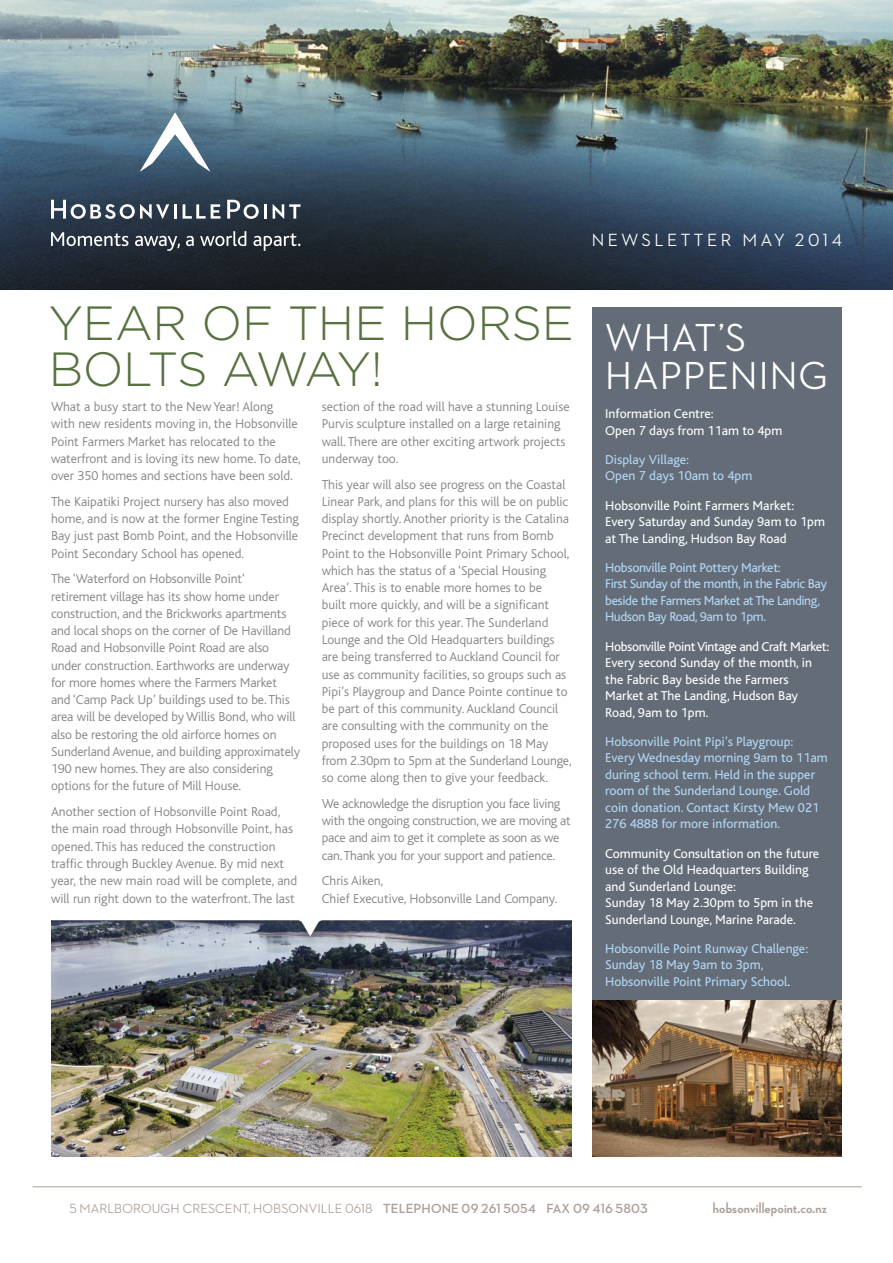
<style>
.page{position:relative;width:893px;height:1263px;background:#fff}
.page>*{position:absolute;margin:0;border:0;box-sizing:border-box;transform-origin:0 0}
.t1{font:300 48px/45.9px "Gotham";letter-spacing:-.01em;color:#577140}
.t2{font:500 39.75px/38.1px "Neutraface 2 Display";letter-spacing:.03em;color:#fff}
.t3{font:500 18px "Neutraface 2 Display";letter-spacing:.195em;color:#fff}
.t4{font:700 15px "Neutraface 2 Display";letter-spacing:.01em;color:#ada099}
.t5{font:300 13.5px/17.2px "Bliss";color:#868686}
.t6{font:13.5px/16.5px "Bliss";color:#fff}
.t7{font:13.5px/16.5px "Bliss";color:#b2d8f6}
.t8{font:300 13.5px/17.2px "Bliss";letter-spacing:-.02em;color:#868686}
.t9{font:13.5px/16.5px "Bliss";letter-spacing:-.03em;color:#b2d8f6}
.t10{font:500 13.5px "Neutraface 2 Display";letter-spacing:.01em;color:#ada099}
.s1{color:#fff}
.s2{font-weight:700}
</style>
<div class="page">
<hr style="left:33px;top:1186px;width:829px;height:1px;background:#ada099">
<img style="left:51px;top:962px;width:520px;height:195px">
<img style="left:51px;top:920px;width:520px;height:42px">
<div style="left:592px;top:307px;width:250px;height:850px;background:#646c77"></div>
<img style="left:0;top:0;width:893px;height:289px">
<svg style="left:140px;top:113px;width:70px;height:59px"></svg>
<svg style="left:51px;top:200px;width:118px;height:19px"></svg>
<hr style="left:174px;top:204px;width:3px;height:15px;background:#fff">
<svg style="left:183px;top:204px;width:37px;height:15px"></svg>
<svg style="left:227px;top:200px;width:32px;height:19px"></svg>
<hr style="left:264px;top:204px;width:3px;height:15px;background:#fff">
<svg style="left:273px;top:204px;width:27px;height:15px"></svg>
<svg style="left:51px;top:231px;width:249px;height:20px;background:#4e555e"></svg>
<img style="left:592px;top:1000px;width:250px;height:157px">
<h3 class="t3" style="left:592px;top:230px;width:252px">NEWSLETTER MAY 2014</h3>
<h1 class="t1" style="left:49px;top:299px;width:527px">YEAR OF THE HORSE<br>BOLTS AWAY!</h1>
<p class="t5" style="left:51px;top:398px;width:251px">What a busy start to the New Year! Along<br>with new residents moving in, the Hobsonville Point Farmers Market has relocated to the waterfront and is loving its new home. To date, over 350 homes and sections have been sold.</p>
<p class="t5" style="left:51px;top:493px;width:249px">The Kaipatiki Project nursery has also moved home, and is now at the former Engine Testing Bay just past Bomb Point, and the Hobsonville Point Secondary School has opened.</p>
<p class="t5" style="left:51px;top:571px;width:251px">The ‘Waterford on Hobsonville Point‘ retirement village has its show home under construction, and the Brickworks apartments and local shops on the corner of De Havilland Road and Hobsonville Point Road are also under construction. Earthworks are underway for more homes where the Farmers Market<br>and ‘Camp Pack Up’ buildings used to be. This area will be developed by Willis Bond, who will also be restoring the old airforce homes on Sunderland Avenue, and building approximately 190 new homes. They are also considering options for the future of Mill House.</p>
<p class="t5" style="left:51px;top:803px;width:248px">Another section of Hobsonville Point Road, the main road through Hobsonville Point, has opened. This has reduced the construction traffic through Buckley Avenue. By mid next year, the new main road will be complete, and will run right down to the waterfront. The last</p>
<p class="t5" style="left:322px;top:398px;width:249px">section of the road will have a stunning Louise Purvis sculpture installed on a large retaining wall. There are other exciting artwork projects underway too.</p>
<p class="t5" style="left:322px;top:476px;width:251px">This year will also see progress on the Coastal Linear Park, and plans for this will be on public display shortly. Another priority is the Catalina Precinct development that runs from Bomb Point to the Hobsonville Point Primary School, which has the status of a ‘Special Housing Area’. This is to enable more homes to be<br>built more quickly, and will be a significant piece of work for this year. The Sunderland Lounge and the Old Headquarters buildings are being transferred to Auckland Council for use as community facilities, so groups such as Pipi’s Playgroup and Dance Pointe continue to be part of this community. Auckland Council are consulting with the community on the proposed uses for the buildings on 18 May from 2.30pm to 5pm at the Sunderland Lounge, so come along then to give your feedback.</p>
<p class="t8" style="left:322px;top:795px;width:251px">We acknowledge the disruption you face living with the ongoing construction, we are moving at pace and aim to get it complete as soon as we can. Thank you for your support and patience.</p>
<p class="t5" style="left:322px;top:872px;width:237px">Chris Aiken,<br>Chief Executive, Hobsonville Land Company.</p>
<h2 class="t2" style="left:605px;top:319px;width:224px">WHAT’S<br>HAPPENING</h2>
<p class="t6" style="left:605px;top:406px;width:179px">Information Centre:<br>Open 7 days from 11am to 4pm</p>
<p class="t7" style="left:605px;top:451px;width:149px">Display Village:<br>Open 7 days 10am to 4pm</p>
<p class="t6" style="left:605px;top:497px;width:221px">Hobsonville Point Farmers Market:<br>Every Saturday and Sunday 9am to 1pm at The Landing, Hudson Bay Road</p>
<p class="t9" style="left:605px;top:559px;width:223px">Hobsonville Point Pottery Market:<br>First Sunday of the month, in the Fabric Bay beside the Farmers Market at The Landing, Hudson Bay Road, 9am to 1pm.</p>
<p class="t6" style="left:605px;top:638px;width:225px">Hobsonville Point Vintage and Craft Market:<br>Every second Sunday of the month, in the Fabric Bay beside the Farmers<br>Market at The Landing, Hudson Bay<br>Road, 9am to 1pm.</p>
<p class="t7" style="left:605px;top:733px;width:224px">Hobsonville Point Pipi’s Playgroup:<br>Every Wednesday morning 9am to 11am during school term. Held in the supper room of the Sunderland Lounge. Gold coin donation. Contact Kirsty Mew 021<br>276 4888 for more information.</p>
<p class="t6" style="left:605px;top:845px;width:216px">Community Consultation on the future use of the Old Headquarters Building and Sunderland Lounge:<br>Sunday 18 May 2.30pm to 5pm in the Sunderland Lounge, Marine Parade.</p>
<p class="t7" style="left:605px;top:940px;width:204px">Hobsonville Point Runway Challenge:<br>Sunday 18 May 9am to 3pm,<br>Hobsonville Point Primary School<span class="s1">.</span></p>
<p class="t10" style="left:69px;top:1201px;width:580px">5 MARLBOROUGH CRESCENT, HOBSONVILLE 0618 <span class="s2">TELEPHONE 09 261 5054 FAX 09 416 5803</span></p>
<p class="t4" style="left:713px;top:1199px;width:116px">hobsonvillepoint.co.nz</p>
</div>
